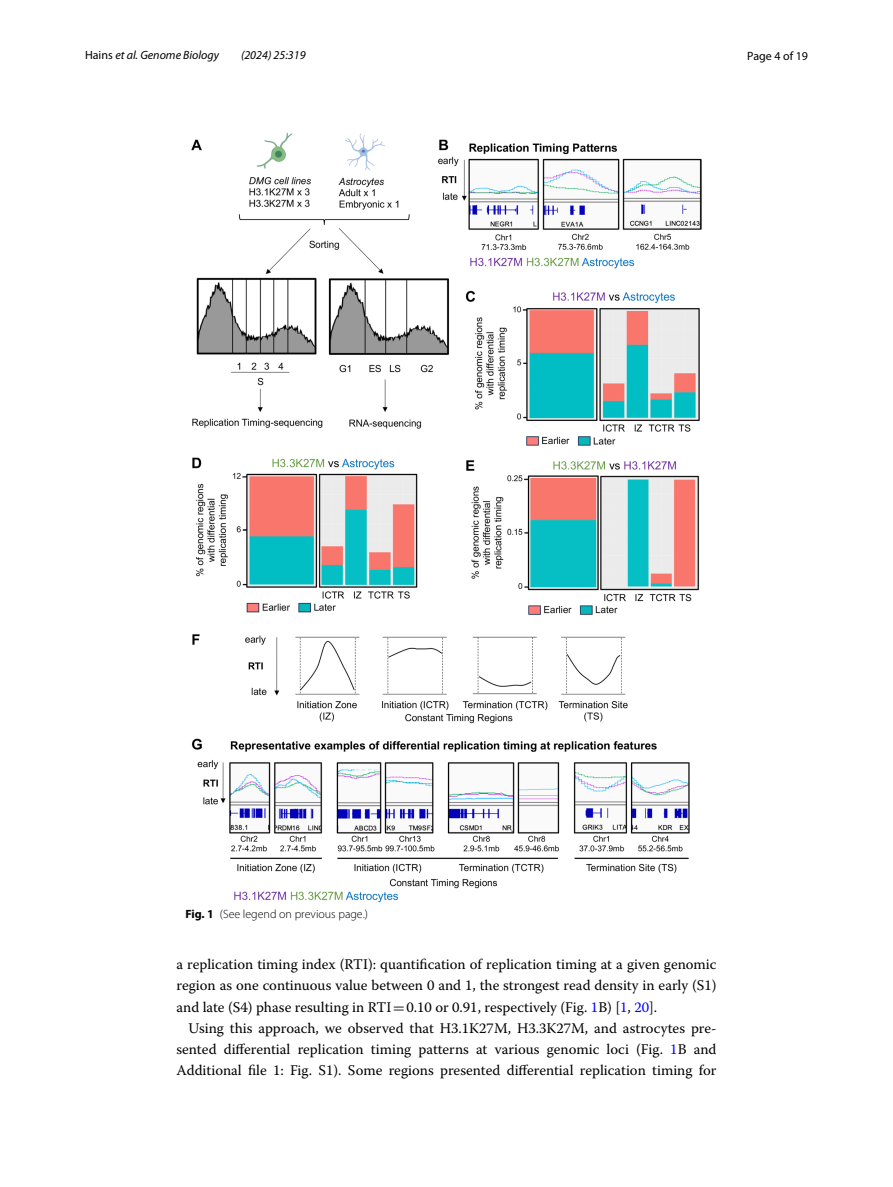
<style>
.page{position:relative;width:893px;height:1187px;background:#fff}
.page>*{position:absolute;margin:0;border:0;box-sizing:border-box;transform-origin:0 0}
.t1{font:14.7px/21.3px "Warnock Pro";color:#000;text-align:justify}
.t2{font:italic 12px "Myriad Pro";color:#000}
.t3{font:300 12px "Myriad Pro";color:#000}
.t4{font:12px "Myriad Pro";color:#000}
.s1{font-style:normal}
.s2{font-weight:700}
.s3{font-family:"MTSY"}
.s4{color:#00f}
</style>
<div class="page">
<img style="left:191px;top:133px;width:511px;height:769px">
<p class="t2" style="left:85px;top:48px;width:136px"><span class="s1">Hains</span> et al. Genome Biology</p>
<p class="t2" style="left:241px;top:48px;width:66px">(2024) 25:319</p>
<p class="t4" style="left:747px;top:48px;width:62px">Page 4 of 19</p>
<p class="t3" style="left:185px;top:907px;width:184px"><span class="s2">Fig. 1</span> (See legend on previous page.)</p>
<p class="t1" style="left:176px;top:953px;width:542px">a replication timing index (RTI): quantification of replication timing at a given genomic region as one continuous value between 0 and 1, the strongest read density in early (S1) and late (S4) phase resulting in RTI<span class="s3">=</span>0.10 or 0.91, respectively (Fig. <span class="s4">1</span>B) [<span class="s4">1</span>, <span class="s4">20</span>].</p>
<p class="t1" style="left:176px;top:1017px;width:542px;text-indent:12px">Using this approach, we observed that H3.1K27M, H3.3K27M, and astrocytes pre&shy;sented differential replication timing patterns at various genomic loci (Fig. <span class="s4">1</span>B and Additional file 1: Fig. S1). Some regions presented differential replication timing for</p>
</div>
